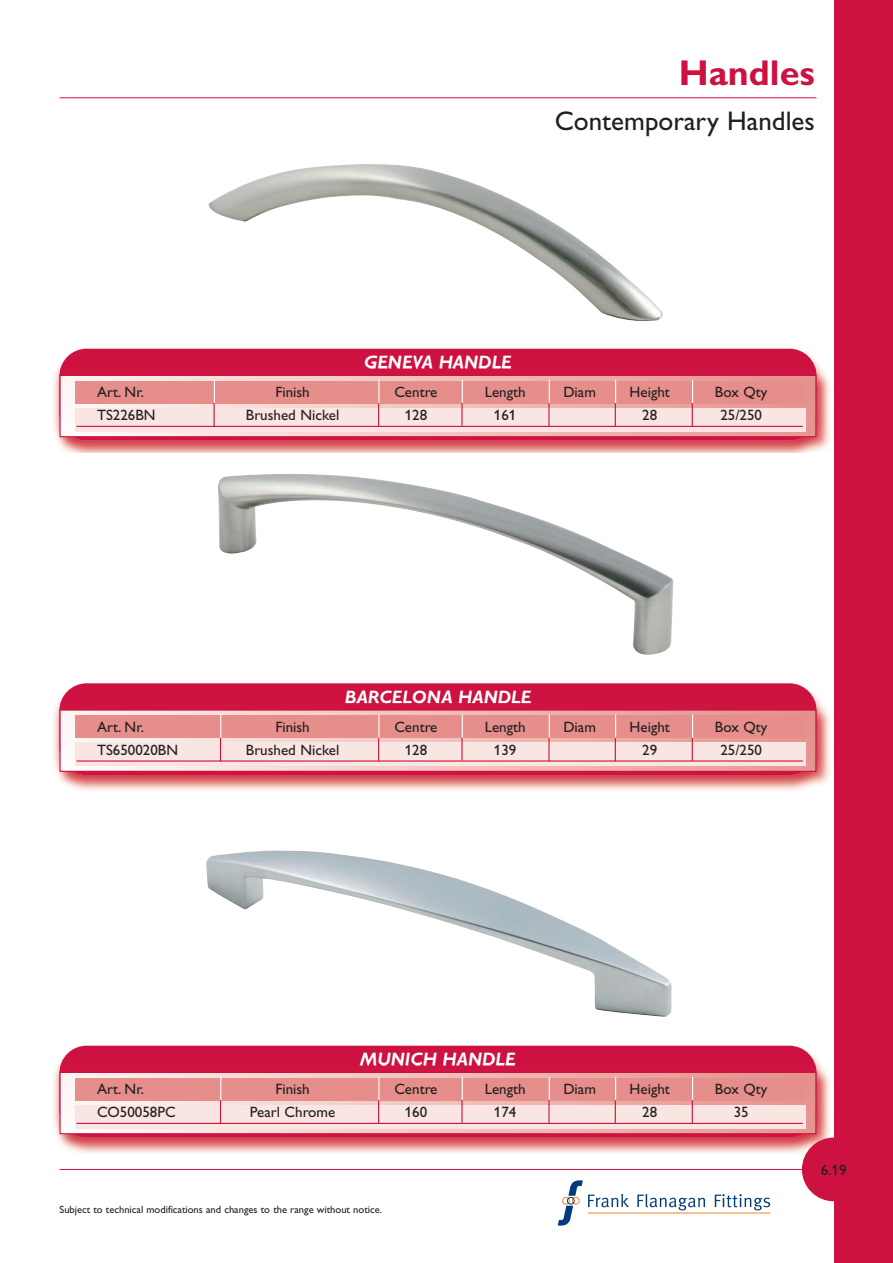
<style>
.page{position:relative;width:893px;height:1263px;background:#fff}
.page>*{position:absolute;margin:0;border:0;box-sizing:border-box;transform-origin:0 0}
.t1{font:700 36px "Gill Alt One";color:#cd1141}
.t2{font:27px "Gill Alt One";color:#231f20}
.t3{font:italic 700 18px "Gill Alt One";color:#fff}
.t4{font:15px "Gill Alt One";color:#231f20}
.t5{font:10.5px "Gill Alt One";color:#231f20}
</style>
<div class="page">
<img style="left:58px;top:348px;width:763px;height:20px">
<div style="left:60px;top:349px;width:756px;height:91px;background:#cd1141;border-radius:27px"></div>
<img style="left:53px;top:368px;width:777px;height:85px">
<img style="left:60px;top:368px;width:756px;height:72px">
<img style="left:367px;top:368px;width:144px;height:1px">
<div style="left:61px;top:376px;width:754px;height:60px;background:linear-gradient(to right,#fdf7f3,#e6918a)"></div>
<div style="left:60px;top:375px;width:756px;height:62px;border:1px solid #cd1141"></div>
<div style="left:75px;top:381px;width:731px;height:22px;background:#e58e8b"></div>
<div style="left:75px;top:408px;width:731px;height:24px;background:#f9e5e1"></div>
<svg style="left:214px;top:380px;width:1px;height:46px"></svg>
<svg style="left:378px;top:380px;width:1px;height:46px"></svg>
<hr style="left:461px;top:403px;width:2px;height:23px;background:#cd1141">
<svg style="left:462px;top:380px;width:1px;height:23px"></svg>
<hr style="left:548px;top:403px;width:2px;height:24px;background:#cd1141">
<svg style="left:549px;top:380px;width:1px;height:23px"></svg>
<svg style="left:615px;top:380px;width:1px;height:46px"></svg>
<svg style="left:692px;top:380px;width:1px;height:46px"></svg>
<hr style="left:76px;top:426px;width:727px;height:1px;background:#cd1141">
<div style="left:60px;top:683px;width:756px;height:92px;background:#cd1141;border-radius:27px"></div>
<img style="left:53px;top:703px;width:777px;height:88px">
<img style="left:60px;top:703px;width:756px;height:72px">
<img style="left:345px;top:703px;width:186px;height:1px">
<div style="left:61px;top:711px;width:754px;height:60px;background:linear-gradient(to right,#fef8f5,#e6928b)"></div>
<div style="left:60px;top:709px;width:756px;height:63px;border:1px solid #cd1141"></div>
<div style="left:75px;top:715px;width:731px;height:23px;background:#e58e8b"></div>
<div style="left:75px;top:742px;width:731px;height:24px;background:#f9e5e1"></div>
<svg style="left:220px;top:715px;width:1px;height:45px"></svg>
<svg style="left:378px;top:715px;width:1px;height:45px"></svg>
<hr style="left:461px;top:737px;width:2px;height:23px;background:#cd1141">
<svg style="left:462px;top:715px;width:1px;height:23px"></svg>
<hr style="left:548px;top:737px;width:2px;height:24px;background:#cd1141">
<svg style="left:549px;top:715px;width:1px;height:23px"></svg>
<svg style="left:615px;top:715px;width:1px;height:45px"></svg>
<svg style="left:692px;top:715px;width:1px;height:45px"></svg>
<hr style="left:76px;top:760px;width:727px;height:1px;background:#cd1141">
<img style="left:58px;top:1045px;width:763px;height:114px">
<div style="left:60px;top:1046px;width:756px;height:91px;background:#cd1141;border-radius:27px"></div>
<img style="left:53px;top:1065px;width:777px;height:89px">
<img style="left:60px;top:1065px;width:756px;height:72px">
<img style="left:360px;top:1065px;width:155px;height:1px">
<div style="left:61px;top:1073px;width:754px;height:60px;background:linear-gradient(to right,#fef7f4,#e6918a)"></div>
<div style="left:60px;top:1072px;width:756px;height:62px;border:1px solid #cd1141"></div>
<div style="left:75px;top:1078px;width:731px;height:22px;background:#e58e8b"></div>
<div style="left:75px;top:1105px;width:731px;height:24px;background:#f9e5e1"></div>
<svg style="left:220px;top:1077px;width:1px;height:46px"></svg>
<svg style="left:378px;top:1077px;width:1px;height:46px"></svg>
<hr style="left:461px;top:1100px;width:2px;height:23px;background:#cd1141">
<svg style="left:462px;top:1077px;width:1px;height:23px"></svg>
<hr style="left:548px;top:1100px;width:2px;height:24px;background:#cd1141">
<svg style="left:549px;top:1077px;width:1px;height:23px"></svg>
<svg style="left:615px;top:1077px;width:1px;height:46px"></svg>
<svg style="left:692px;top:1077px;width:1px;height:46px"></svg>
<hr style="left:76px;top:1123px;width:727px;height:1px;background:#cd1141">
<img style="left:206px;top:850px;width:465px;height:167px">
<img style="left:218px;top:474px;width:456px;height:181px">
<img style="left:208px;top:164px;width:455px;height:157px">
<div style="left:802px;top:1137px;width:64px;height:64px;background:#cd1141;border-radius:50%"></div>
<div style="left:834px;top:0;width:59px;height:1263px;background:#cd1141"></div>
<svg style="left:558px;top:1180px;width:71px;height:45px"></svg>
<svg style="left:637px;top:1194px;width:68px;height:16px"></svg>
<svg style="left:715px;top:1194px;width:55px;height:16px"></svg>
<hr style="left:588px;top:1212px;width:182px;height:1px;background:#f58427">
<hr style="left:60px;top:97px;width:756px;height:1px;background:#cd1141">
<hr style="left:60px;top:1169px;width:798px;height:1px;background:#cd1141">
<h1 class="t1" style="left:679px;top:59px;width:138px">Handles</h1>
<h2 class="t2" style="left:555px;top:111px;width:262px">Contemporary Handles</h2>
<p class="t3" style="left:364px;top:356px;width:149px">GENEVA HANDLE</p>
<p class="t4" style="left:97px;top:386px;width:49px">Art. Nr.</p>
<p class="t4" style="left:275px;top:386px;width:36px">Finish</p>
<p class="t4" style="left:394px;top:386px;width:45px">Centre</p>
<p class="t4" style="left:485px;top:386px;width:42px">Length</p>
<p class="t4" style="left:563px;top:386px;width:34px">Diam</p>
<p class="t4" style="left:630px;top:386px;width:42px">Height</p>
<p class="t4" style="left:715px;top:386px;width:54px">Box Qty</p>
<p class="t4" style="left:97px;top:410px;width:60px">TS226BN</p>
<p class="t4" style="left:246px;top:410px;width:95px">Brushed Nickel</p>
<p class="t4" style="left:405px;top:410px;width:24px">128</p>
<p class="t4" style="left:494px;top:410px;width:24px">161</p>
<p class="t4" style="left:642px;top:410px;width:16px">28</p>
<p class="t4" style="left:720px;top:410px;width:43px">25/250</p>
<p class="t3" style="left:345px;top:690px;width:188px">BARCELONA HANDLE</p>
<p class="t4" style="left:97px;top:721px;width:49px">Art. Nr.</p>
<p class="t4" style="left:275px;top:721px;width:36px">Finish</p>
<p class="t4" style="left:394px;top:721px;width:45px">Centre</p>
<p class="t4" style="left:485px;top:721px;width:42px">Length</p>
<p class="t4" style="left:563px;top:721px;width:34px">Diam</p>
<p class="t4" style="left:630px;top:721px;width:42px">Height</p>
<p class="t4" style="left:715px;top:721px;width:54px">Box Qty</p>
<p class="t4" style="left:97px;top:744px;width:83px">TS650020BN</p>
<p class="t4" style="left:246px;top:744px;width:95px">Brushed Nickel</p>
<p class="t4" style="left:405px;top:744px;width:24px">128</p>
<p class="t4" style="left:494px;top:744px;width:24px">139</p>
<p class="t4" style="left:642px;top:744px;width:16px">29</p>
<p class="t4" style="left:720px;top:744px;width:43px">25/250</p>
<p class="t3" style="left:360px;top:1052px;width:157px">MUNICH HANDLE</p>
<p class="t4" style="left:97px;top:1083px;width:49px">Art. Nr.</p>
<p class="t4" style="left:275px;top:1083px;width:36px">Finish</p>
<p class="t4" style="left:394px;top:1083px;width:45px">Centre</p>
<p class="t4" style="left:485px;top:1083px;width:42px">Length</p>
<p class="t4" style="left:563px;top:1083px;width:34px">Diam</p>
<p class="t4" style="left:630px;top:1083px;width:42px">Height</p>
<p class="t4" style="left:715px;top:1083px;width:54px">Box Qty</p>
<p class="t4" style="left:97px;top:1107px;width:80px">CO50058PC</p>
<p class="t4" style="left:250px;top:1107px;width:87px">Pearl Chrome</p>
<p class="t4" style="left:405px;top:1107px;width:24px">160</p>
<p class="t4" style="left:494px;top:1107px;width:24px">174</p>
<p class="t4" style="left:642px;top:1107px;width:16px">28</p>
<p class="t4" style="left:734px;top:1107px;width:16px">35</p>
<p class="t5" style="left:60px;top:1205px;width:324px">Subject to technical modifications and changes to the range without notice.</p>
<p class="t4" style="left:821px;top:1164px;width:27px">6.19</p>
</div>
